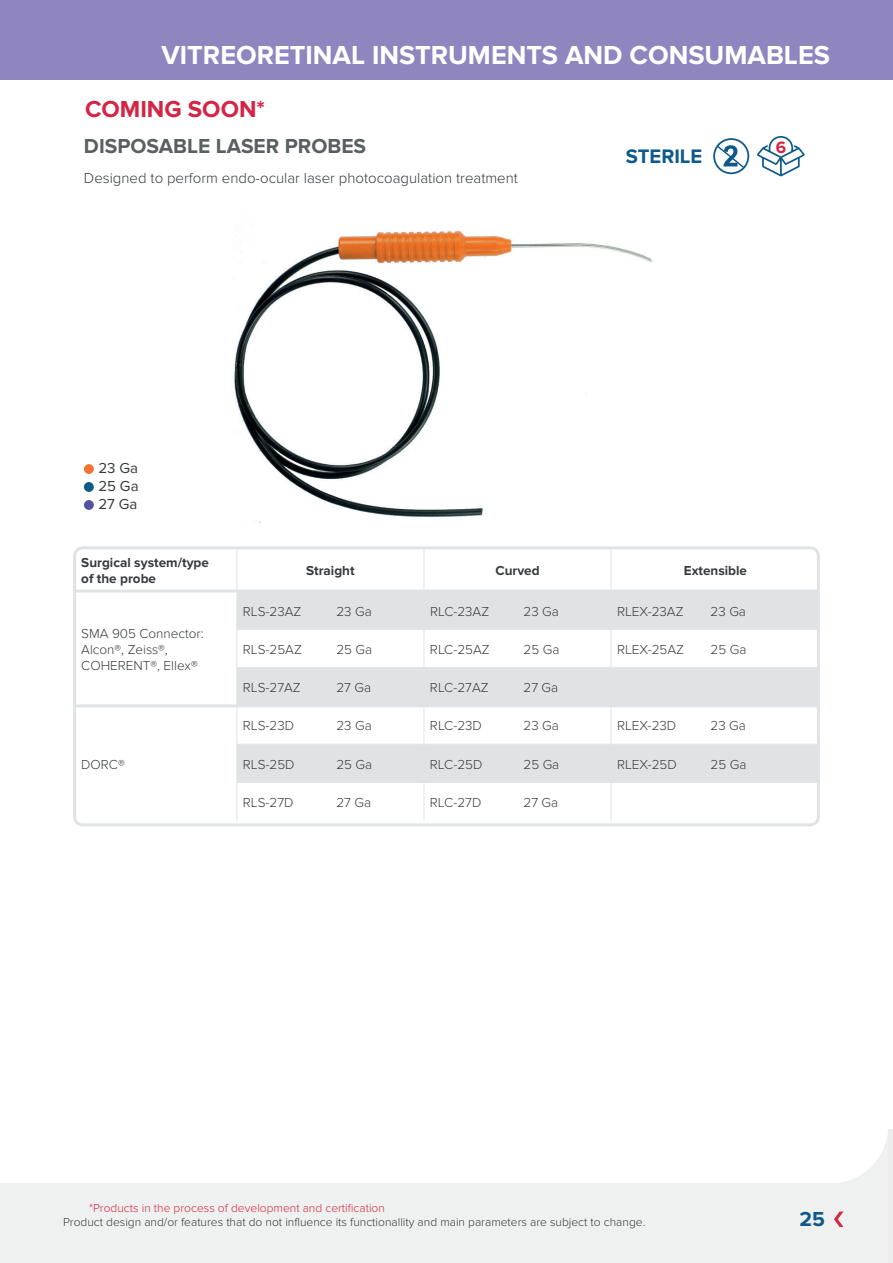
<style>
.page{position:relative;width:893px;height:1263px;background:#fff}
.page>*{position:absolute;margin:0;border:0;box-sizing:border-box;transform-origin:0 0}
.t1{font:700 27px "Proxima Nova";color:#fff}
.t2{font:700 24px "Proxima Nova";color:#d42544}
.t3{font:700 21px "Proxima Nova";color:#596062}
.t4{font:700 21px "Proxima Nova";color:#0d5a8a}
.t5{font:700 20.25px "Proxima Nova";color:#0d5a8a}
.t6{font:700 17.1px "Proxima Nova";color:#d42544}
.t7{font:300 15px "Proxima Nova";color:#373b3e}
.t8{font:15px/18px "Proxima Nova";color:#373b3e;text-align:justify}
.t9{font:300 13.5px/16.2px "Proxima Nova";color:#373b3e}
.t10{font:700 13.5px/16.2px "Proxima Nova";color:#373b3e}
.t11{font:300 12px "Proxima Nova";color:#373b3e}
.t12{font:300 12px "Proxima Nova";color:#d42544}
</style>
<div class="page">
<svg style="left:1px;top:1135px;width:887px;height:128px;fill:#eff1f0"></svg>
<svg style="left:834px;top:1211px;width:9px;height:16px"></svg>
<div style="left:888px;top:1129px;width:5px;height:134px;background:#ecedec"></div>
<div style="left:0;top:0;width:893px;height:80px;background:#9086bf"></div>
<svg style="left:0;top:1183px;width:1px;height:80px"></svg>
<div style="left:84px;top:482px;width:10px;height:10px;background:#0d5a8a;border-radius:50%"></div>
<div style="left:84px;top:464px;width:10px;height:10px;background:#f37331;border-radius:50%"></div>
<div style="left:84px;top:500px;width:10px;height:10px;background:#5551a2;border-radius:50%"></div>
<img style="left:234px;top:230px;width:418px;height:293px">
<svg style="left:77px;top:550px;width:739px;height:40px"></svg>
<div style="left:237px;top:593px;width:579px;height:36px;background:#e0e3e5"></div>
<svg style="left:237px;top:630px;width:579px;height:191px"></svg>
<hr style="left:236px;top:549px;width:1px;height:41px;background:#e0e3e5">
<hr style="left:424px;top:549px;width:1px;height:41px;background:#e0e3e5">
<hr style="left:611px;top:549px;width:1px;height:41px;background:#e0e3e5">
<hr style="left:75px;top:590px;width:162px;height:3px;background:#e0e3e5">
<hr style="left:237px;top:590px;width:93px;height:3px;background:#e0e3e5">
<hr style="left:330px;top:590px;width:94px;height:3px;background:#e0e3e5">
<hr style="left:424px;top:590px;width:93px;height:3px;background:#e0e3e5">
<hr style="left:517px;top:590px;width:94px;height:3px;background:#e0e3e5">
<hr style="left:611px;top:590px;width:94px;height:3px;background:#e0e3e5">
<hr style="left:705px;top:590px;width:113px;height:3px;background:#e0e3e5">
<hr style="left:236px;top:593px;width:1px;height:36px;background:#e0e3e5">
<hr style="left:424px;top:593px;width:1px;height:36px;background:#e0e3e5">
<hr style="left:611px;top:593px;width:1px;height:36px;background:#e0e3e5">
<hr style="left:236px;top:629px;width:94px;height:1px;background:#e0e3e5">
<hr style="left:236px;top:630px;width:1px;height:37px;background:#e0e3e5">
<hr style="left:330px;top:629px;width:94px;height:1px;background:#e0e3e5">
<hr style="left:424px;top:629px;width:93px;height:1px;background:#e0e3e5">
<hr style="left:424px;top:630px;width:1px;height:37px;background:#e0e3e5">
<hr style="left:517px;top:629px;width:94px;height:1px;background:#e0e3e5">
<hr style="left:611px;top:629px;width:94px;height:1px;background:#e0e3e5">
<hr style="left:611px;top:630px;width:1px;height:37px;background:#e0e3e5">
<hr style="left:705px;top:629px;width:113px;height:1px;background:#e0e3e5">
<hr style="left:236px;top:667px;width:94px;height:1px;background:#e0e3e5">
<hr style="left:236px;top:668px;width:1px;height:36px;background:#e0e3e5">
<hr style="left:330px;top:667px;width:94px;height:1px;background:#e0e3e5">
<hr style="left:424px;top:667px;width:93px;height:1px;background:#e0e3e5">
<hr style="left:424px;top:668px;width:1px;height:36px;background:#e0e3e5">
<hr style="left:517px;top:667px;width:94px;height:1px;background:#e0e3e5">
<hr style="left:611px;top:667px;width:94px;height:1px;background:#e0e3e5">
<hr style="left:611px;top:668px;width:1px;height:36px;background:#e0e3e5">
<hr style="left:705px;top:667px;width:113px;height:1px;background:#e0e3e5">
<hr style="left:75px;top:704px;width:162px;height:3px;background:#e0e3e5">
<hr style="left:237px;top:704px;width:93px;height:3px;background:#e0e3e5">
<hr style="left:330px;top:704px;width:94px;height:3px;background:#e0e3e5">
<hr style="left:424px;top:704px;width:93px;height:3px;background:#e0e3e5">
<hr style="left:517px;top:704px;width:94px;height:3px;background:#e0e3e5">
<hr style="left:611px;top:704px;width:94px;height:3px;background:#e0e3e5">
<hr style="left:705px;top:704px;width:113px;height:3px;background:#e0e3e5">
<hr style="left:236px;top:707px;width:1px;height:37px;background:#e0e3e5">
<hr style="left:424px;top:707px;width:1px;height:37px;background:#e0e3e5">
<hr style="left:611px;top:707px;width:1px;height:37px;background:#e0e3e5">
<hr style="left:236px;top:744px;width:94px;height:1px;background:#e0e3e5">
<hr style="left:236px;top:744px;width:1px;height:38px;background:#e0e3e5">
<hr style="left:330px;top:744px;width:94px;height:1px;background:#e0e3e5">
<hr style="left:424px;top:744px;width:93px;height:1px;background:#e0e3e5">
<hr style="left:424px;top:744px;width:1px;height:38px;background:#e0e3e5">
<hr style="left:517px;top:744px;width:94px;height:1px;background:#e0e3e5">
<hr style="left:611px;top:744px;width:94px;height:1px;background:#e0e3e5">
<hr style="left:611px;top:744px;width:1px;height:38px;background:#e0e3e5">
<hr style="left:705px;top:744px;width:113px;height:1px;background:#e0e3e5">
<hr style="left:236px;top:782px;width:94px;height:1px;background:#e0e3e5">
<hr style="left:236px;top:783px;width:1px;height:38px;background:#e0e3e5">
<hr style="left:330px;top:782px;width:94px;height:1px;background:#e0e3e5">
<hr style="left:424px;top:782px;width:93px;height:1px;background:#e0e3e5">
<hr style="left:424px;top:783px;width:1px;height:38px;background:#e0e3e5">
<hr style="left:517px;top:782px;width:94px;height:1px;background:#e0e3e5">
<hr style="left:611px;top:782px;width:94px;height:1px;background:#e0e3e5">
<hr style="left:611px;top:783px;width:1px;height:38px;background:#e0e3e5">
<hr style="left:705px;top:782px;width:113px;height:1px;background:#e0e3e5">
<div style="left:73px;top:546px;width:747px;height:280px;border:3px solid #e0e3e5;border-radius:9px"></div>
<svg style="left:713px;top:138px;width:36px;height:36px"></svg>
<svg style="left:757px;top:136px;width:48px;height:40px"></svg>
<h1 class="t1" style="left:161px;top:40px;width:670px">VITREORETINAL INSTRUMENTS AND CONSUMABLES</h1>
<h2 class="t2" style="left:85px;top:95px;width:181px">COMING SOON*</h2>
<h3 class="t3" style="left:84px;top:134px;width:284px">DISPOSABLE LASER PROBES</h3>
<p class="t7" style="left:84px;top:169px;width:436px">Designed to perform endo-ocular laser photocoagulation treatment</p>
<h3 class="t5" style="left:626px;top:144px;width:78px">STERILE</h3>
<p class="t6" style="left:776px;top:137px;width:12px">6</p>
<p class="t8" style="left:98px;top:460px;width:42px">23 Ga 25 Ga 27 Ga</p>
<p class="t10" style="left:81px;top:555px;width:129px">Surgical system/type of the probe</p>
<p class="t10" style="left:306px;top:563px;width:50px">Straight</p>
<p class="t10" style="left:495px;top:563px;width:46px">Curved</p>
<p class="t10" style="left:684px;top:563px;width:65px">Extensible</p>
<p class="t9" style="left:81px;top:625px;width:124px">SMA 905 Connector:<br>Alcon®, Zeiss®,<br>COHERENT®, Ellex®</p>
<p class="t9" style="left:81px;top:756px;width:45px">DORC®</p>
<p class="t9" style="left:243px;top:603px;width:60px">RLS-23AZ</p>
<p class="t9" style="left:336px;top:603px;width:37px">23 Ga</p>
<p class="t9" style="left:430px;top:603px;width:61px">RLC-23AZ</p>
<p class="t9" style="left:524px;top:603px;width:37px">23 Ga</p>
<p class="t9" style="left:617px;top:603px;width:68px">RLEX-23AZ</p>
<p class="t9" style="left:711px;top:603px;width:37px">23 Ga</p>
<p class="t9" style="left:243px;top:641px;width:61px">RLS-25AZ</p>
<p class="t9" style="left:336px;top:641px;width:37px">25 Ga</p>
<p class="t9" style="left:430px;top:641px;width:61px">RLC-25AZ</p>
<p class="t9" style="left:523px;top:641px;width:37px">25 Ga</p>
<p class="t9" style="left:617px;top:641px;width:68px">RLEX-25AZ</p>
<p class="t9" style="left:711px;top:641px;width:37px">25 Ga</p>
<p class="t9" style="left:243px;top:680px;width:59px">RLS-27AZ</p>
<p class="t9" style="left:336px;top:680px;width:36px">27 Ga</p>
<p class="t9" style="left:430px;top:680px;width:60px">RLC-27AZ</p>
<p class="t9" style="left:523px;top:680px;width:36px">27 Ga</p>
<p class="t9" style="left:243px;top:718px;width:53px">RLS-23D</p>
<p class="t9" style="left:336px;top:718px;width:37px">23 Ga</p>
<p class="t9" style="left:430px;top:718px;width:53px">RLC-23D</p>
<p class="t9" style="left:523px;top:718px;width:37px">23 Ga</p>
<p class="t9" style="left:617px;top:718px;width:61px">RLEX-23D</p>
<p class="t9" style="left:711px;top:718px;width:37px">23 Ga</p>
<p class="t9" style="left:243px;top:756px;width:53px">RLS-25D</p>
<p class="t9" style="left:336px;top:756px;width:37px">25 Ga</p>
<p class="t9" style="left:430px;top:756px;width:54px">RLC-25D</p>
<p class="t9" style="left:523px;top:756px;width:37px">25 Ga</p>
<p class="t9" style="left:617px;top:756px;width:61px">RLEX-25D</p>
<p class="t9" style="left:711px;top:756px;width:37px">25 Ga</p>
<p class="t9" style="left:243px;top:794px;width:52px">RLS-27D</p>
<p class="t9" style="left:336px;top:794px;width:36px">27 Ga</p>
<p class="t9" style="left:430px;top:794px;width:53px">RLC-27D</p>
<p class="t9" style="left:523px;top:794px;width:36px">27 Ga</p>
<p class="t12" style="left:89px;top:1201px;width:297px">*Products in the process of development and certification</p>
<p class="t11" style="left:63px;top:1215px;width:584px">Product design and/or features that do not influence its functionallity and main parameters are subject to change.</p>
<h3 class="t4" style="left:799px;top:1207px;width:27px">25</h3>
</div>
